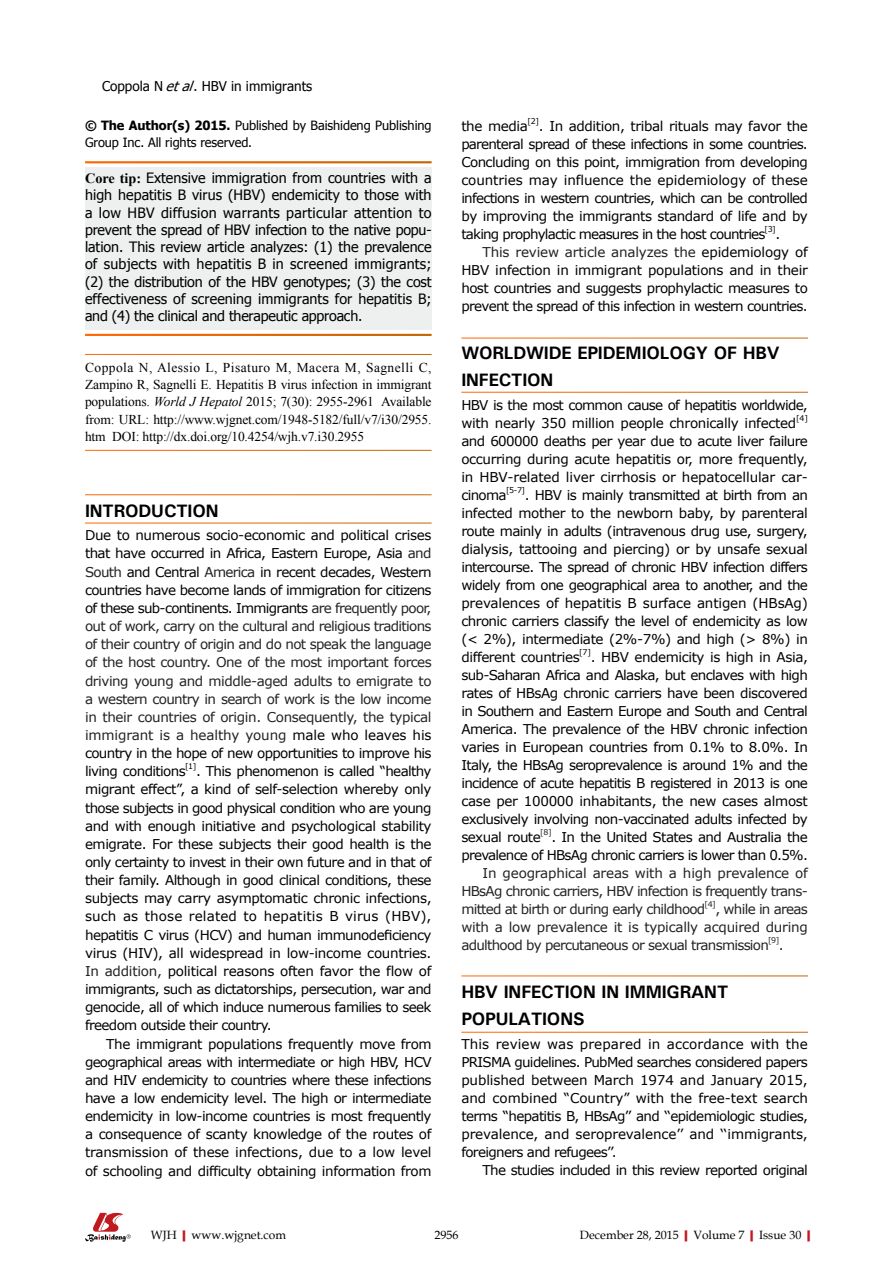
<style>
.page{position:relative;width:893px;height:1263px;background:#fff}
.page>*{position:absolute;margin:0;border:0;box-sizing:border-box;transform-origin:0 0}
.t1{font:700 18px/27px "Univers";letter-spacing:-.01em;color:#000}
.t2{font:14.25px/17.2px "Tahoma";letter-spacing:-.015em;color:#000;text-align:justify}
.t3{font:13.5px/18px "Verdana";letter-spacing:-.04em;color:#000;text-align:justify}
.t4{font:13.5px/18.1px "Verdana";letter-spacing:-.05em;color:#222;text-align:justify}
.t5{font:13.5px/17.4px "Times New Roman";letter-spacing:-.01em;color:#000;text-align:justify}
.t6{font:13.5px "Verdana";letter-spacing:-.02em;color:#000}
.t7{font:13.5px "Verdana";letter-spacing:-.01em;color:#000}
.t8{font:13.5px "Verdana";letter-spacing:-.015em;color:#222}
.t9{font:13.5px "Verdana";letter-spacing:-.015em;color:#000}
.t10{font:13.5px "Verdana";letter-spacing:-.005em;color:#000}
.t11{font:13.5px "Verdana";letter-spacing:.01em;color:#000}
.t12{font:13.5px "Verdana";letter-spacing:.005em;color:#000}
.t13{font:13.5px "Tahoma";color:#000}
.t14{font:12.75px/17.2px "Tahoma";letter-spacing:-.005em;color:#000}
.t15{font:12px "Book Antiqua";color:#000}
.t16{font:7.8px "Verdana";color:#000}
.t17{font:7.8px "Verdana";color:#222}
.s1{font-style:italic}
.s2{font-weight:700}
.s3{font-family:"Times New Roman";font-weight:700}
.s4{color:#000}
.s5{color:#222}
.s6{font-weight:700;color:#c01920}
</style>
<div class="page">
<div style="left:85px;top:167px;width:347px;height:163px;background:#eeefef"></div>
<svg style="left:85px;top:1213px;width:46px;height:29px"></svg>
<p class="t13" style="left:102px;top:77px;width:212px">Coppola N <span class="s1">etal</span>. HBV in immigrants</p>
<p class="t14" style="left:85px;top:116px;width:348px"><span class="s2">© The Author(s) 2015.</span> Published by Baishideng Publishing<br>Group Inc. All rights reserved.</p>
<p class="t2" style="left:85px;top:169px;width:348px"><span class="s3">Core tip:</span> Extensive immigration from countries with a high hepatitis B virus (HBV) endemicity to those with a low HBV diffusion warrants particular attention to prevent the spread of HBV infection to the native popu&shy;lation. This review article analyzes: (1) the prevalence of subjects with hepatitis B in screened immigrants; (2) the distribution of the HBV genotypes; (3) the cost effectiveness of screening immigrants for hepatitis B; and (4) the clinical and therapeutic approach.</p>
<p class="t5" style="left:85px;top:358px;width:348px">Coppola N, Alessio L, Pisaturo M, Macera M, Sagnelli C, Zampino R, Sagnelli E. Hepatitis B virus infection in immigrant populations. <span class="s1">World J Hepatol</span> 2015; 7(30): 2955-2961 Available from: URL: http://www.wjgnet.com/1948-5182/full/v7/i30/2955. htm DOI: http://dx.doi.org/10.4254/wjh.v7.i30.2955</p>
<p class="t1" style="left:85px;top:497px;width:135px">INTRODUCTION</p>
<p class="t4" style="left:85px;top:526px;width:348px"><span class="s4">Due to numerous socio-economic and political crises that have occurred in Africa, Eastern Europe, Asia</span> and South <span class="s4">and Central</span> America <span class="s4">in recent decades, Western countries have become lands of immigration for citizens of these sub-continents. Immigrants</span> are frequently poor, out of work, carry on the cultural and religious traditions of their country of origin and do not speak the language of the host country. One of the most important forces driving young and middle-aged adults to emigrate to a western country in search of work is the low income in their countries of origin. Consequently, the typical immigrant is a healthy young <span class="s4">male who leaves his country in the hope of new opportunities to improve his living conditions</span></p>
<p class="t16" style="left:185px;top:761px;width:13px">[1]</p>
<p class="t3" style="left:196px;top:762px;width:237px">. This phenomenon is called “healthy</p>
<p class="t3" style="left:85px;top:780px;width:348px">migrant effect”, a kind of self-selection whereby only</p>
<p class="t3" style="left:85px;top:798px;width:348px">those subjects in good physical condition who are young</p>
<p class="t3" style="left:85px;top:817px;width:348px">and with enough initiative and psychological stability</p>
<p class="t3" style="left:85px;top:835px;width:348px">emigrate. For these subjects their good health is the</p>
<p class="t3" style="left:85px;top:853px;width:348px">only certainty to invest in their own future and in that of</p>
<p class="t3" style="left:85px;top:871px;width:348px">their family. Although in good clinical conditions, these</p>
<p class="t3" style="left:85px;top:889px;width:348px">subjects may carry asymptomatic chronic infections,</p>
<p class="t11" style="left:85px;top:907px;width:348px">such as those related to hepatitis B virus (HBV),</p>
<p class="t3" style="left:85px;top:925px;width:348px">hepatitis C virus (HCV) and human immunodeficiency</p>
<p class="t3" style="left:85px;top:944px;width:348px">virus (HIV), all widespread in low-income countries.</p>
<p class="t6" style="left:85px;top:962px;width:348px"><span class="s5">In addition,</span> political reasons often favor the flow of</p>
<p class="t3" style="left:85px;top:980px;width:348px">immigrants, such as dictatorships, persecution, war and</p>
<p class="t3" style="left:85px;top:998px;width:348px">genocide, all of which induce numerous families to seek</p>
<p class="t3" style="left:85px;top:1016px;width:188px">freedom outside their country.</p>
<p class="t3" style="left:106px;top:1034px;width:327px">The immigrant populations frequently move from</p>
<p class="t3" style="left:85px;top:1053px;width:348px">geographical areas with intermediate or high HBV, HCV</p>
<p class="t3" style="left:85px;top:1071px;width:348px">and HIV endemicity to countries where these infections</p>
<p class="t3" style="left:85px;top:1089px;width:348px">have a low endemicity level. The high or intermediate</p>
<p class="t3" style="left:85px;top:1107px;width:348px">endemicity in low-income countries is most frequently</p>
<p class="t3" style="left:85px;top:1125px;width:348px">a consequence of scanty knowledge of the routes of</p>
<p class="t9" style="left:85px;top:1143px;width:348px">transmission of these infections, due to a low level</p>
<p class="t3" style="left:85px;top:1161px;width:348px">of schooling and difficulty obtaining information from</p>
<p class="t3" style="left:461px;top:117px;width:68px">the media</p>
<p class="t16" style="left:527px;top:116px;width:13px">[2]</p>
<p class="t3" style="left:461px;top:117px;width:348px;text-indent:78px">. In addition, tribal rituals may favor the parenteral spread of these infections in some countries.<br>Concluding on this point, immigration from developing countries may influence the epidemiology of these infections in western countries, which can be controlled by improving the immigrants standard of life and by taking prophylactic measures in the host countries</p>
<p class="t16" style="left:765px;top:224px;width:13px">[3]</p>
<p class="t3" style="left:775px;top:225px;width:6px">.</p>
<p class="t8" style="left:483px;top:243px;width:327px">This review article analyzes the <span class="s4">epidemiology of</span></p>
<p class="t6" style="left:461px;top:261px;width:348px">HBV infection in immigrant populations and in their</p>
<p class="t3" style="left:461px;top:279px;width:348px">host countries and suggests prophylactic measures to</p>
<p class="t3" style="left:461px;top:297px;width:348px">prevent the spread of this infection in western countries.</p>
<p class="t1" style="left:461px;top:339px;width:320px">WORLDWIDE EPIDEMIOLOGY OF HBV<br>INFECTION</p>
<p class="t3" style="left:461px;top:396px;width:348px">HBV is the most common cause of hepatitis worldwide, with nearly 350 million people chronically infected</p>
<p class="t16" style="left:796px;top:413px;width:13px">[4]</p>
<p class="t3" style="left:461px;top:432px;width:348px;text-align:left">and 600000 deaths per year due to acute liver failure occurring during acute hepatitis or, more frequently, in HBV-related liver cirrhosis or hepatocellular car&shy;cinoma</p>
<p class="t16" style="left:506px;top:485px;width:21px">[5-7]</p>
<p class="t3" style="left:461px;top:486px;width:348px;text-indent:63px">. HBV is mainly transmitted at birth from an infected mother to the newborn baby, by parenteral route mainly in adults (intravenous drug use, surgery, dialysis, tattooing and piercing) or by unsafe sexual intercourse. The spread of chronic HBV infection differs widely from one geographical area to another, and the prevalences of hepatitis B surface antigen (HBsAg) chronic carriers classify the level of endemicity as low (&lt; 2%), intermediate (2%-7%) and high (&gt; 8%) in different countries</p>
<p class="t16" style="left:579px;top:647px;width:13px">[7]</p>
<p class="t3" style="left:461px;top:648px;width:348px;text-indent:129px">. HBV endemicity is high in Asia, sub-Saharan Africa and Alaska, but enclaves with high rates of HBsAg chronic carriers have been discovered in Southern and Eastern Europe and South and Central America. The prevalence of the HBV chronic infection varies in European countries from 0.1% to 8.0%. In Italy, the HBsAg seroprevalence is around 1% and the incidence of acute hepatitis B registered in 2013 is one case per 100000 inhabitants, the new cases almost exclusively involving non-vaccinated adults infected by sexual route</p>
<p class="t17" style="left:540px;top:827px;width:13px">[8]</p>
<p class="t3" style="left:551px;top:828px;width:258px">. In the United States and Australia the</p>
<p class="t3" style="left:461px;top:846px;width:348px">prevalence of HBsAg chronic carriers is lower than 0.5%.</p>
<p class="t8" style="left:483px;top:864px;width:327px">In geographical areas with a high prevalence of</p>
<p class="t4" style="left:461px;top:882px;width:346px">HBsAg chronic carriers, HBV infection is frequently trans-</p>
<p class="t4" style="left:461px;top:900px;width:245px">mitted at birth or during early childhood</p>
<p class="t17" style="left:704px;top:899px;width:13px">[4]</p>
<p class="t4" style="left:461px;top:900px;width:348px;text-indent:254px">, while in areas with a low prevalence it is typically acquired during adulthood by percutaneous or sexual transmission</p>
<p class="t17" style="left:768px;top:935px;width:13px">[9]</p>
<p class="t4" style="left:779px;top:936px;width:6px">.</p>
<p class="t1" style="left:461px;top:978px;width:268px">HBV INFECTION IN IMMIGRANT<br>POPULATIONS</p>
<p class="t12" style="left:461px;top:1035px;width:348px">This review was prepared in accordance with the</p>
<p class="t3" style="left:461px;top:1053px;width:348px">PRISMA guidelines. PubMed searches considered papers</p>
<p class="t7" style="left:461px;top:1071px;width:348px">published between March 1974 and January 2015,</p>
<p class="t10" style="left:461px;top:1089px;width:348px">and combined “Country” with the free-text search</p>
<p class="t3" style="left:461px;top:1107px;width:348px">terms ‘‘hepatitis B, HBsAg’’ and ‘‘epidemiologic studies,</p>
<p class="t7" style="left:461px;top:1125px;width:348px">prevalence, and seroprevalence’’ and ‘‘immigrants,</p>
<p class="t3" style="left:461px;top:1143px;width:157px">foreigners and refugees’’.</p>
<p class="t3" style="left:483px;top:1161px;width:327px">The studies included in this review reported original</p>
<p class="t15" style="left:151px;top:1226px;width:137px">WJH<span class="s6">|</span>www.wjgnet.com</p>
<p class="t15" style="left:434px;top:1226px;width:25px">2956</p>
<p class="t15" style="left:580px;top:1226px;width:237px">December 28, 2015<span class="s6">|</span>Volume 7<span class="s6">|</span>Issue 30<span class="s6">|</span></p>
</div>
